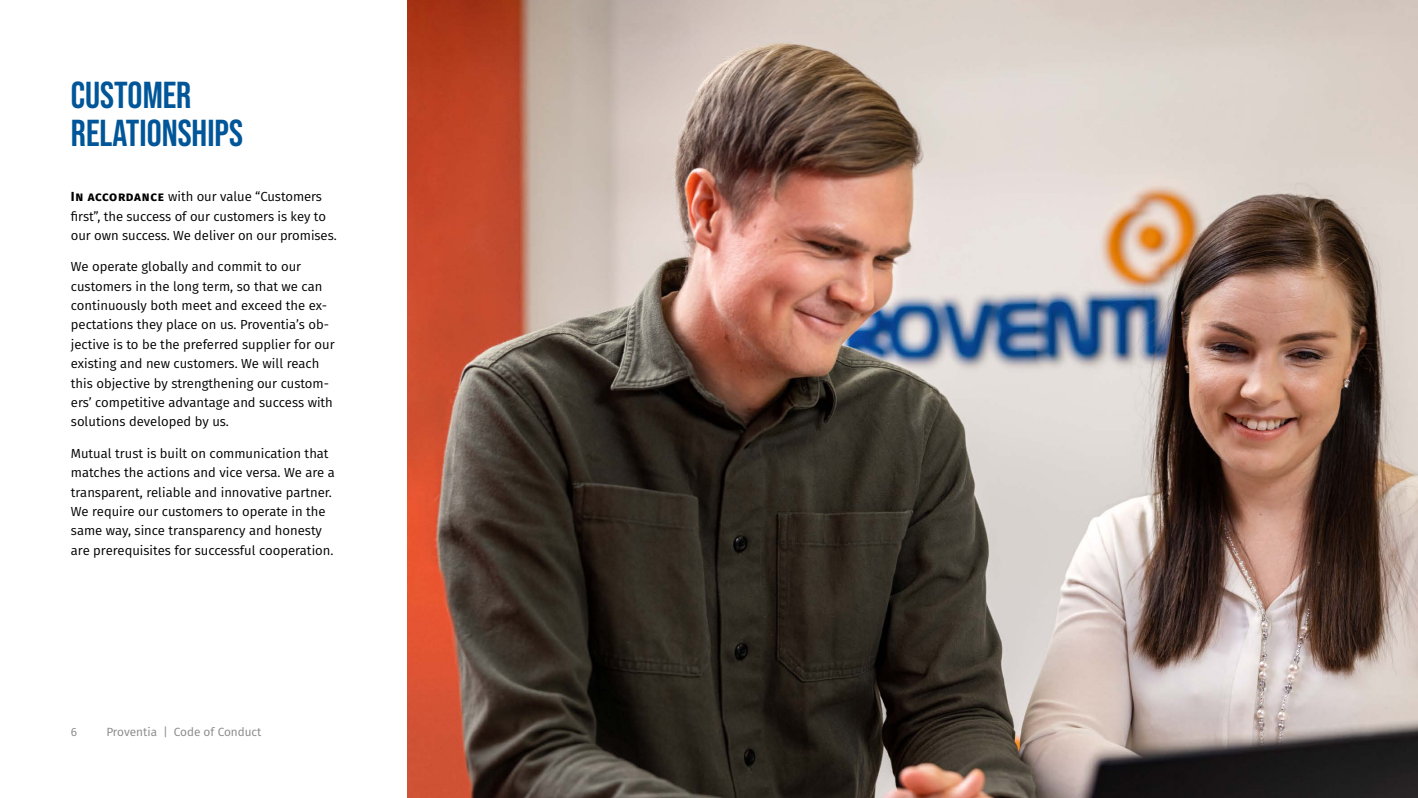
<style>
.page{position:relative;width:1418px;height:798px;background:#fff}
.page>*{position:absolute;margin:0;border:0;box-sizing:border-box;transform-origin:0 0}
.t1{font:700 37.5px/37.5px "Bebas Neue Pro";color:#005698}
.t2{font:13.12px/19.4px "Fira Sans";color:#000}
.t3{font:11.88px "Fira Sans";color:#878787}
.s1{font-weight:700}
</style>
<div class="page">
<img style="left:407px;top:0;width:1010px;height:797px">
<h1 class="t1" style="left:71px;top:76px;width:174px">CUSTOMER<br>RELATIONSHIPS</h1>
<p class="t2" style="left:71px;top:187px;width:267px"><span class="s1">In accordance</span> with our value “Customers first”, the success of our customers is key to our own success. We deliver on our promises.</p>
<p class="t2" style="left:71px;top:256px;width:265px">We operate globally and commit to our customers in the long term, so that we can continuously both meet and exceed the ex&shy;pectations they place on us. Proventia’s ob&shy;jective is to be the preferred supplier for our existing and new customers. We will reach this objective by strengthening our custom&shy;ers’ competitive advantage and success with solutions developed by us.</p>
<p class="t2" style="left:71px;top:443px;width:265px">Mutual trust is built on communication that matches the actions and vice versa. We are a transparent, reliable and innovative partner.<br>We require our customers to operate in the same way, since transparency and honesty are prerequisites for successful cooperation.</p>
<p class="t3" style="left:71px;top:722px;width:8px">6</p>
<p class="t3" style="left:106px;top:722px;width:157px">Proventia | Code of Conduct</p>
</div>
